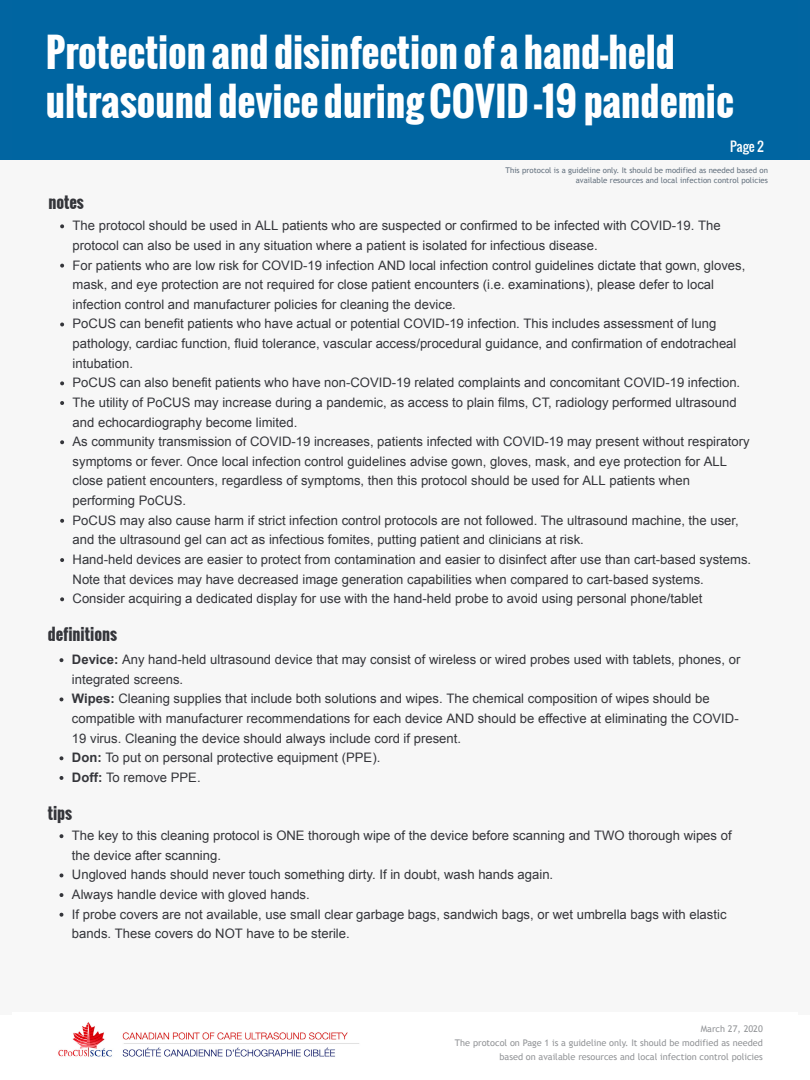
<style>
.page{position:relative;width:810px;height:1080px;background:#fff}
.page>*{position:absolute;margin:0;border:0;box-sizing:border-box;transform-origin:0 0}
.t1{font:700 39.25px/48.4px "Oswald";color:#fff}
.t2{font:700 16.38px "Oswald";color:#34353a}
.t3{font:13.06px/19.6px "Arial";color:#34353a}
.t4{font:13.06px "Oswald";color:#fff}
.t5{font:9.19px/13.8px "Trebuchet MS";color:#939598;text-align:right}
.t6{font:7.88px/9.2px "Trebuchet MS";color:#65727f;text-align:right}
.s1{font-weight:700}
</style>
<div class="page">
<div style="left:0;top:0;width:810px;height:160px;background:#0165a1"></div>
<div style="left:0;top:160px;width:810px;height:855px;background:#f7f7f7"></div>
<svg style="left:60px;top:224px;width:4px;height:4px"></svg>
<svg style="left:60px;top:264px;width:4px;height:4px"></svg>
<svg style="left:60px;top:323px;width:4px;height:3px"></svg>
<svg style="left:60px;top:381px;width:4px;height:4px"></svg>
<svg style="left:60px;top:401px;width:4px;height:4px"></svg>
<svg style="left:60px;top:440px;width:4px;height:4px"></svg>
<svg style="left:60px;top:519px;width:4px;height:4px"></svg>
<svg style="left:60px;top:558px;width:4px;height:4px"></svg>
<svg style="left:60px;top:597px;width:4px;height:4px"></svg>
<svg style="left:60px;top:834px;width:3px;height:4px"></svg>
<svg style="left:60px;top:873px;width:3px;height:4px"></svg>
<svg style="left:60px;top:893px;width:3px;height:4px"></svg>
<svg style="left:60px;top:913px;width:3px;height:4px"></svg>
<svg style="left:60px;top:658px;width:3px;height:4px"></svg>
<svg style="left:60px;top:697px;width:3px;height:4px"></svg>
<svg style="left:60px;top:756px;width:3px;height:4px"></svg>
<svg style="left:60px;top:776px;width:3px;height:4px"></svg>
<div style="left:12px;top:1012px;width:786px;height:65px;background:#fff"></div>
<img style="left:58px;top:1022px;width:301px;height:35px">
<h1 class="t1" style="left:46px;top:27px;width:690px">Protection and disinfection of a hand-held ultrasound device during COVID -19 pandemic</h1>
<p class="t4" style="left:730px;top:136px;width:35px">Page 2</p>
<p class="t2" style="left:48px;top:190px;width:37px">notes</p>
<p class="t6" style="left:506px;top:166px;width:264px">This protocol is a guideline only. It should be modified as needed based on available resources and local infection control policies</p>
<p class="t3" style="left:73px;top:216px;width:680px">The protocol should be used in ALL patients who are suspected or confirmed to be infected with COVID-19. The protocol can also be used in any situation where a patient is isolated for infectious disease.<br>For patients who are low risk for COVID-19 infection AND local infection control guidelines dictate that gown, gloves, mask, and eye protection are not required for close patient encounters (i.e. examinations), please defer to local infection control and manufacturer policies for cleaning the device.<br>PoCUS can benefit patients who have actual or potential COVID-19 infection. This includes assessment of lung pathology, cardiac function, fluid tolerance, vascular access/procedural guidance, and confirmation of endotracheal intubation.<br>PoCUS can also benefit patients who have non-COVID-19 related complaints and concomitant COVID-19 infection.<br>The utility of PoCUS may increase during a pandemic, as access to plain films, CT, radiology performed ultrasound and echocardiography become limited.<br>As community transmission of COVID-19 increases, patients infected with COVID-19 may present without respiratory symptoms or fever. Once local infection control guidelines advise gown, gloves, mask, and eye protection for ALL close patient encounters, regardless of symptoms, then this protocol should be used for ALL patients when performing PoCUS.<br>PoCUS may also cause harm if strict infection control protocols are not followed. The ultrasound machine, the user, and the ultrasound gel can act as infectious fomites, putting patient and clinicians at risk.<br>Hand-held devices are easier to protect from contamination and easier to disinfect after use than cart-based systems.<br>Note that devices may have decreased image generation capabilities when compared to cart-based systems.<br>Consider acquiring a dedicated display for use with the hand-held probe to avoid using personal phone/tablet</p>
<p class="t2" style="left:48px;top:621px;width:71px">definitions</p>
<p class="t3" style="left:72px;top:650px;width:670px"><span class="s1">Device:</span> Any hand-held ultrasound device that may consist of wireless or wired probes used with tablets, phones, or integrated screens.<br><span class="s1">Wipes:</span> Cleaning supplies that include both solutions and wipes. The chemical composition of wipes should be compatible with manufacturer recommendations for each device AND should be effective at eliminating the COVID-19 virus. Cleaning the device should always include cord if present.<br><span class="s1">Don:</span> To put on personal protective equipment (PPE).<br><span class="s1">Doff:</span> To remove PPE.</p>
<p class="t2" style="left:48px;top:801px;width:26px">tips</p>
<p class="t3" style="left:72px;top:826px;width:661px">The key to this cleaning protocol is ONE thorough wipe of the device before scanning and TWO thorough wipes of the device after scanning.<br>Ungloved hands should never touch something dirty. If in doubt, wash hands again.<br>Always handle device with gloved hands.<br>If probe covers are not available, use small clear garbage bags, sandwich bags, or wet umbrella bags with elastic bands. These covers do NOT have to be sterile.</p>
<p class="t5" style="left:455px;top:1022px;width:309px">March 27, 2020<br>The protocol on Page 1 is a guideline only. It should be modified as needed based on available resources and local infection control policies</p>
</div>
